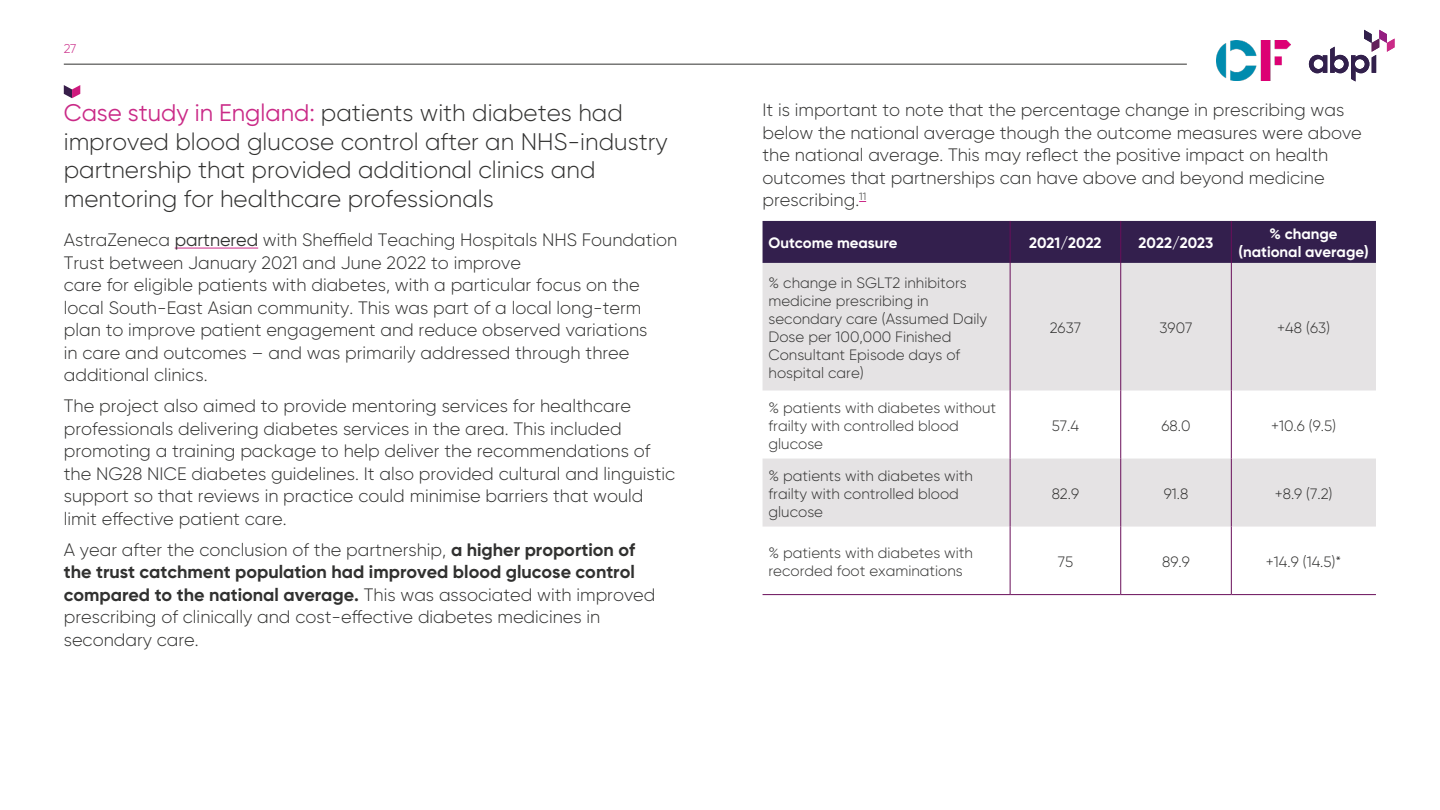
<style>
.page{position:relative;width:1440px;height:810px;background:#fff}
.page>*{position:absolute;margin:0;border:0;box-sizing:border-box;transform-origin:0 0}
.ABPI_Page_Heading{font:300 24px/28.5px "Gilroy";color:#313130}
.ABPI_Body_Text{font:300 18px/22.5px "Gilroy";color:#313130}
.ABPI_Body_Text-2{font:300 15px/18px "Gilroy";color:#313130}
.ABPI_Body_Text-3{font:700 15px/18px "Gilroy";color:#fff;text-align:center}
.t1{font:300 12.75px "Gilroy";color:#ca2a87}
.s1{font-weight:400;color:#ca2a87}
.s2{font-weight:400}
.s3{font-weight:700}
</style>
<div class="page">
<hr style="left:64px;top:64px;width:1122px;height:1px;background:#313130">
<svg style="left:1308px;top:30px;width:86px;height:51px"></svg>
<img style="left:1216px;top:41px;width:74px;height:39px">
<hr style="left:175px;top:248px;width:83px;height:1px;background:#ca2a87">
<div style="left:762px;top:221px;width:613px;height:42px;background:#331f4d"></div>
<svg style="left:762px;top:263px;width:613px;height:264px;fill:#e5e3e4"></svg>
<hr style="left:1009px;top:221px;width:1px;height:42px;background:#6a0f5a">
<hr style="left:1120px;top:221px;width:1px;height:42px;background:#6a0f5a">
<hr style="left:1230px;top:221px;width:1px;height:42px;background:#6a0f5a">
<hr style="left:1009px;top:263px;width:1px;height:128px;background:#6a0f5a">
<hr style="left:1120px;top:263px;width:1px;height:128px;background:#6a0f5a">
<hr style="left:1230px;top:263px;width:1px;height:128px;background:#6a0f5a">
<hr style="left:1009px;top:391px;width:1px;height:68px;background:#6a0f5a">
<hr style="left:1120px;top:391px;width:1px;height:68px;background:#6a0f5a">
<hr style="left:1230px;top:391px;width:1px;height:68px;background:#6a0f5a">
<hr style="left:1009px;top:459px;width:1px;height:68px;background:#6a0f5a">
<hr style="left:1120px;top:459px;width:1px;height:68px;background:#6a0f5a">
<hr style="left:1230px;top:459px;width:1px;height:68px;background:#6a0f5a">
<hr style="left:1009px;top:527px;width:1px;height:67px;background:#6a0f5a">
<hr style="left:1120px;top:527px;width:1px;height:67px;background:#6a0f5a">
<hr style="left:1230px;top:527px;width:1px;height:67px;background:#6a0f5a">
<hr style="left:762px;top:594px;width:248px;height:1px;background:#6a0f5a">
<hr style="left:1010px;top:594px;width:110px;height:1px;background:#6a0f5a">
<hr style="left:1120px;top:594px;width:111px;height:1px;background:#6a0f5a">
<hr style="left:1231px;top:594px;width:144px;height:1px;background:#6a0f5a">
<svg style="left:64px;top:85px;width:16px;height:13px"></svg>
<p class="t1" style="left:64px;top:40px;width:14px">27</p>
<p class="ABPI_Page_Heading" style="left:64px;top:98px;width:605px"><span class="s1">Case study in England:</span> patients with diabetes had improved blood glucose control after an NHS-industry partnership that provided additional clinics and mentoring for healthcare professionals</p>
<p class="ABPI_Body_Text" style="left:64px;top:229px;width:615px">AstraZeneca <span class="s2">partnered</span> with Sheffield Teaching Hospitals NHS Foundation Trust between January 2021 and June 2022 to improve<br>care for eligible patients with diabetes, with a particular focus on the local South-East Asian community. This was part of a local long-term plan to improve patient engagement and reduce observed variations<br>in care and outcomes – and was primarily addressed through three additional clinics.</p>
<p class="ABPI_Body_Text" style="left:64px;top:395px;width:613px">The project also aimed to provide mentoring services for healthcare professionals delivering diabetes services in the area. This included promoting a training package to help deliver the recommendations of the NG28 NICE diabetes guidelines. It also provided cultural and linguistic support so that reviews in practice could minimise barriers that would limit effective patient care.</p>
<p class="ABPI_Body_Text" style="left:64px;top:538px;width:593px">A year after the conclusion of the partnership, <span class="s3">a higher proportion of the trust catchment population had improved blood glucose control compared to the national average.</span> This was associated with improved prescribing of clinically and cost-effective diabetes medicines in secondary care.</p>
<p class="ABPI_Body_Text" style="left:762px;top:99px;width:601px">It is important to note that the percentage change in prescribing was below the national average though the outcome measures were above the national average. This may reflect the positive impact on health outcomes that partnerships can have above and beyond medicine prescribing.<sup>11</sup></p>
<p class="ABPI_Body_Text-3" style="left:768px;top:234px;width:131px">Outcome measure</p>
<p class="ABPI_Body_Text-3" style="left:1029px;top:234px;width:74px">2021/2022</p>
<p class="ABPI_Body_Text-3" style="left:1138px;top:234px;width:76px">2022/2023</p>
<p class="ABPI_Body_Text-3" style="left:1238px;top:225px;width:132px">% change (national average)</p>
<p class="ABPI_Body_Text-2" style="left:768px;top:273px;width:220px">% change in SGLT2 inhibitors medicine prescribing in secondary care (Assumed Daily<br>Dose per 100,000 Finished<br>Consultant Episode days of hospital care)</p>
<p class="ABPI_Body_Text-2" style="left:1049px;top:318px;width:33px">2637</p>
<p class="ABPI_Body_Text-2" style="left:1159px;top:318px;width:34px">3907</p>
<p class="ABPI_Body_Text-2" style="left:1277px;top:318px;width:54px">+48 (63)</p>
<p class="ABPI_Body_Text-2" style="left:768px;top:398px;width:229px">% patients with diabetes without frailty with controlled blood glucose</p>
<p class="ABPI_Body_Text-2" style="left:768px;top:466px;width:206px">% patients with diabetes with frailty with controlled blood glucose</p>
<p class="ABPI_Body_Text-2" style="left:1051px;top:416px;width:29px">57.4</p>
<p class="ABPI_Body_Text-2" style="left:1161px;top:416px;width:30px">68.0</p>
<p class="ABPI_Body_Text-2" style="left:1271px;top:416px;width:66px">+10.6 (9.5)</p>
<p class="ABPI_Body_Text-2" style="left:1051px;top:484px;width:29px">82.9</p>
<p class="ABPI_Body_Text-2" style="left:1163px;top:484px;width:26px">91.8</p>
<p class="ABPI_Body_Text-2" style="left:1274px;top:484px;width:59px">+8.9 (7.2)</p>
<p class="ABPI_Body_Text-2" style="left:768px;top:543px;width:206px">% patients with diabetes with recorded foot examinations</p>
<p class="ABPI_Body_Text-2" style="left:1057px;top:552px;width:17px">75</p>
<p class="ABPI_Body_Text-2" style="left:1162px;top:552px;width:29px">89.9</p>
<p class="ABPI_Body_Text-2" style="left:1265px;top:552px;width:77px">+14.9 (14.5)*</p>
</div>
